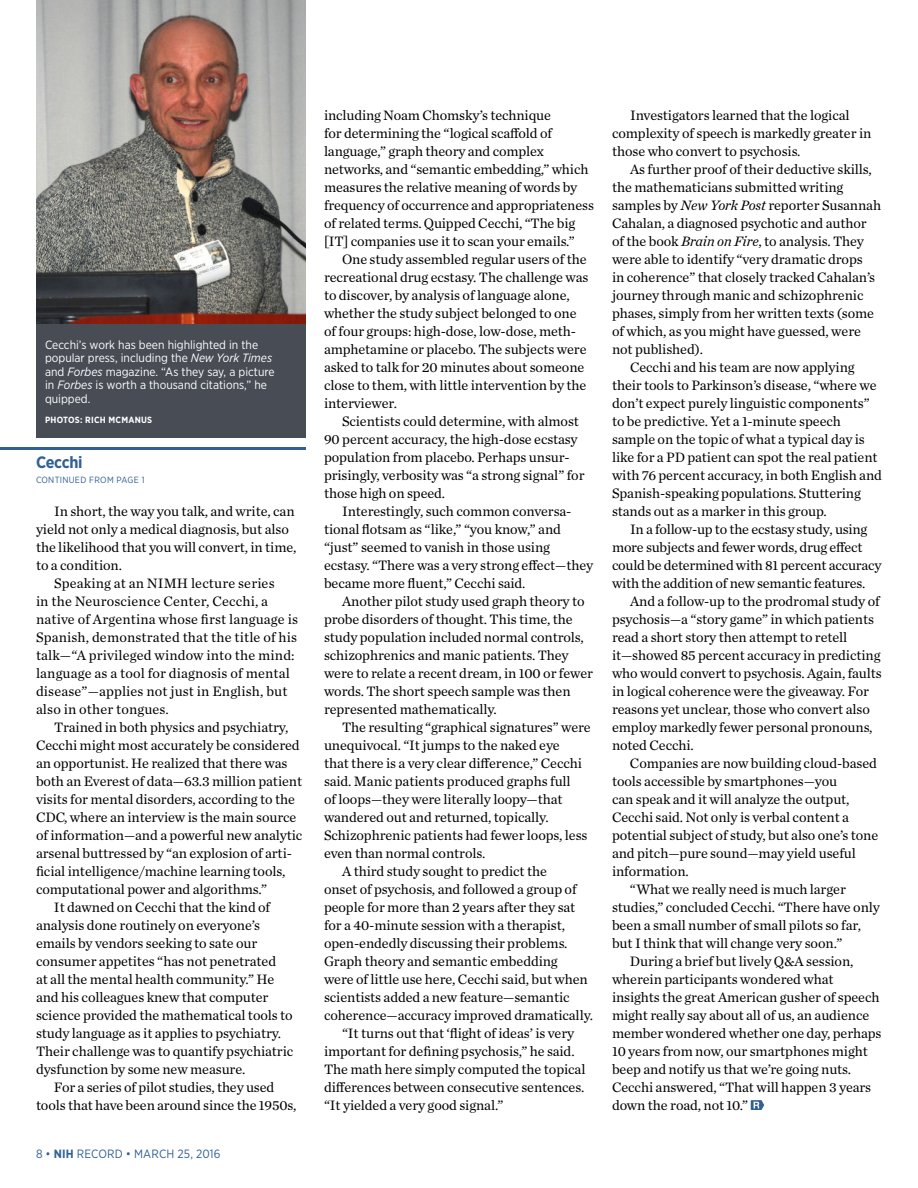
<style>
.page{position:relative;width:918px;height:1188px;background:#fff}
.page>*{position:absolute;margin:0;border:0;box-sizing:border-box;transform-origin:0 0}
.Head_2_Subheads_Body{font:700 16.5px "Gotham Narrow";letter-spacing:-.015em;color:#316094}
.Body_1{font:14.25px/18px "Chronicle Text G1";letter-spacing:-.005em;color:#000}
.Photo_caption_revers{font:12px/13.5px "Gotham Narrow";color:#fff}
.t1{font:12px "Gotham Narrow";letter-spacing:.01em;color:#316094}
.Page_jump{font:9px "Gotham Narrow";letter-spacing:.03em;color:#316094}
.Photo_credit_reverse{font:700 9px "Gotham Narrow";letter-spacing:.03em;color:#fff}
.s1{font-style:italic}
.s2{font-weight:700}
</style>
<div class="page">
<img style="left:36px;top:0;width:270px;height:324px">
<hr style="left:0;top:447px;width:306px;height:3px;background:#316094">
<div style="left:36px;top:324px;width:270px;height:114px;background:#474c55"></div>
<svg style="left:751px;top:1100px;width:13px;height:10px"></svg>
<p class="Photo_caption_revers" style="left:45px;top:337px;width:231px">Cecchi’s work has been highlighted in the popular press, including the <span class="s1">New York Times </span>and <span class="s1">Forbes</span> magazine. “As they say, a picture in <span class="s1">Forbes</span> is worth a thousand citations,” he quipped.</p>
<p class="Photo_credit_reverse" style="left:45px;top:414px;width:109px">PHOTOS: RICH MCMANUS</p>
<p class="Head_2_Subheads_Body" style="left:36px;top:452px;width:48px">Cecchi</p>
<p class="Page_jump" style="left:36px;top:474px;width:110px">CONTINUED FROM PAGE 1</p>
<p class="Body_1" style="left:36px;top:501px;width:262px;text-indent:18px">In short, the way you talk, and write, can yield not only a medical diagnosis, but also the likelihood that you will convert, in time, to a condition.</p>
<p class="Body_1" style="left:36px;top:573px;width:264px;text-indent:18px">Speaking at an NIMH lecture series<br>in the Neuroscience Center, Cecchi, a native of Argentina whose first language is Spanish, demonstrated that the title of his talk—“A privileged window into the mind: language as a tool for diagnosis of mental disease”—applies not just in English, but also in other tongues.</p>
<p class="Body_1" style="left:36px;top:717px;width:268px;text-indent:18px">Trained in both physics and psychiatry, Cecchi might most accurately be considered an opportunist. He realized that there was both an Everest of data—63.3 million patient visits for mental disorders, according to the CDC, where an interview is the main source of information—and a powerful new analytic arsenal buttressed by “an explosion of arti&shy;ficial intelligence/machine learning tools, computational power and algorithms.”</p>
<p class="Body_1" style="left:36px;top:897px;width:259px;text-indent:18px">It dawned on Cecchi that the kind of analysis done routinely on everyone’s emails by vendors seeking to sate our consumer appetites “has not penetrated<br>at all the mental health community.” He and his colleagues knew that computer science provided the mathematical tools to study language as it applies to psychiatry.<br>Their challenge was to quantify psychiatric dysfunction by some new measure.</p>
<p class="Body_1" style="left:36px;top:1077px;width:262px;text-align:center">For a series of pilot studies, they used<br>tools that have been around since the 1950s,</p>
<p class="t1" style="left:36px;top:1146px;width:186px">8 • <span class="s2">NIH</span> RECORD • MARCH 25, 2016</p>
<p class="Body_1" style="left:324px;top:105px;width:272px">including Noam Chomsky’s technique<br>for determining the “logical scaffold of language,” graph theory and complex networks, and “semantic embedding,” which measures the relative meaning of words by frequency of occurrence and appropriateness of related terms. Quipped Cecchi, “The big [IT] companies use it to scan your emails.”</p>
<p class="Body_1" style="left:324px;top:249px;width:266px;text-indent:18px">One study assembled regular users of the recreational drug ecstasy. The challenge was to discover, by analysis of language alone, whether the study subject belonged to one of four groups: high-dose, low-dose, meth&shy;amphetamine or placebo. The subjects were asked to talk for 20 minutes about someone close to them, with little intervention by the interviewer.</p>
<p class="Body_1" style="left:324px;top:411px;width:262px;text-indent:18px">Scientists could determine, with almost 90 percent accuracy, the high-dose ecstasy population from placebo. Perhaps unsur&shy;prisingly, verbosity was “a strong signal” for those high on speed.</p>
<p class="Body_1" style="left:324px;top:501px;width:271px;text-indent:18px">Interestingly, such common conversa&shy;tional flotsam as “like,” “you know,” and “just” seemed to vanish in those using ecstasy. “There was a very strong effect—they became more fluent,” Cecchi said.</p>
<p class="Body_1" style="left:324px;top:591px;width:271px;text-indent:18px">Another pilot study used graph theory to probe disorders of thought. This time, the study population included normal controls, schizophrenics and manic patients. They were to relate a recent dream, in 100 or fewer words. The short speech sample was then represented mathematically.</p>
<p class="Body_1" style="left:324px;top:717px;width:268px;text-indent:18px">The resulting “graphical signatures” were unequivocal. “It jumps to the naked eye<br>that there is a very clear difference,” Cecchi said. Manic patients produced graphs full<br>of loops—they were literally loopy—that wandered out and returned, topically.<br>Schizophrenic patients had fewer loops, less even than normal controls.</p>
<p class="Body_1" style="left:324px;top:861px;width:271px;text-indent:18px">A third study sought to predict the<br>onset of psychosis, and followed a group of people for more than 2 years after they sat for a 40-minute session with a therapist, open-endedly discussing their problems.<br>Graph theory and semantic embedding<br>were of little use here, Cecchi said, but when scientists added a new feature—semantic coherence—accuracy improved dramatically.</p>
<p class="Body_1" style="left:324px;top:1023px;width:263px;text-indent:18px">“It turns out that ‘flight of ideas’ is very important for defining psychosis,” he said.<br>The math here simply computed the topical differences between consecutive sentences. “It yielded a very good signal.”</p>
<p class="Body_1" style="left:612px;top:105px;width:261px;text-indent:18px">Investigators learned that the logical complexity of speech is markedly greater in those who convert to psychosis.</p>
<p class="Body_1" style="left:612px;top:159px;width:271px;text-indent:18px">As further proof of their deductive skills, the mathematicians submitted writing samples by <span class="s1">New York Post</span> reporter Susannah Cahalan, a diagnosed psychotic and author of the book <span class="s1">Brain on Fire</span>, to analysis. They were able to identify “very dramatic drops<br>in coherence” that closely tracked Cahalan’s journey through manic and schizophrenic phases, simply from her written texts (some of which, as you might have guessed, were not published).</p>
<p class="Body_1" style="left:612px;top:357px;width:272px;text-indent:18px">Cecchi and his team are now applying their tools to Parkinson’s disease, “where we don’t expect purely linguistic components” to be predictive. Yet a 1-minute speech sample on the topic of what a typical day is like for a PD patient can spot the real patient with 76 percent accuracy, in both English and Spanish-speaking populations. Stuttering stands out as a marker in this group.</p>
<p class="Body_1" style="left:612px;top:519px;width:271px;text-indent:18px">In a follow-up to the ecstasy study, using more subjects and fewer words, drug effect could be determined with 81 percent accuracy with the addition of new semantic features.</p>
<p class="Body_1" style="left:612px;top:591px;width:271px;text-indent:18px">And a follow-up to the prodromal study of psychosis—a “story game” in which patients read a short story then attempt to retell it—showed 85 percent accuracy in predicting who would convert to psychosis. Again, faults in logical coherence were the giveaway. For reasons yet unclear, those who convert also employ markedly fewer personal pronouns, noted Cecchi.</p>
<p class="Body_1" style="left:612px;top:753px;width:268px;text-indent:18px">Companies are now building cloud-based tools accessible by smartphones—you<br>can speak and it will analyze the output, Cecchi said. Not only is verbal content a potential subject of study, but also one’s tone and pitch—pure sound—may yield useful information.</p>
<p class="Body_1" style="left:612px;top:879px;width:269px;text-indent:18px">“What we really need is much larger studies,” concluded Cecchi. “There have only been a small number of small pilots so far, but I think that will change very soon.”</p>
<p class="Body_1" style="left:612px;top:951px;width:271px;text-indent:18px">During a brief but lively Q&amp;A session, wherein participants wondered what insights the great American gusher of speech might really say about all of us, an audience member wondered whether one day, perhaps 10 years from now, our smartphones might beep and notify us that we’re going nuts.<br>Cecchi answered, “That will happen 3 years down the road, not 10.”</p>
</div>
